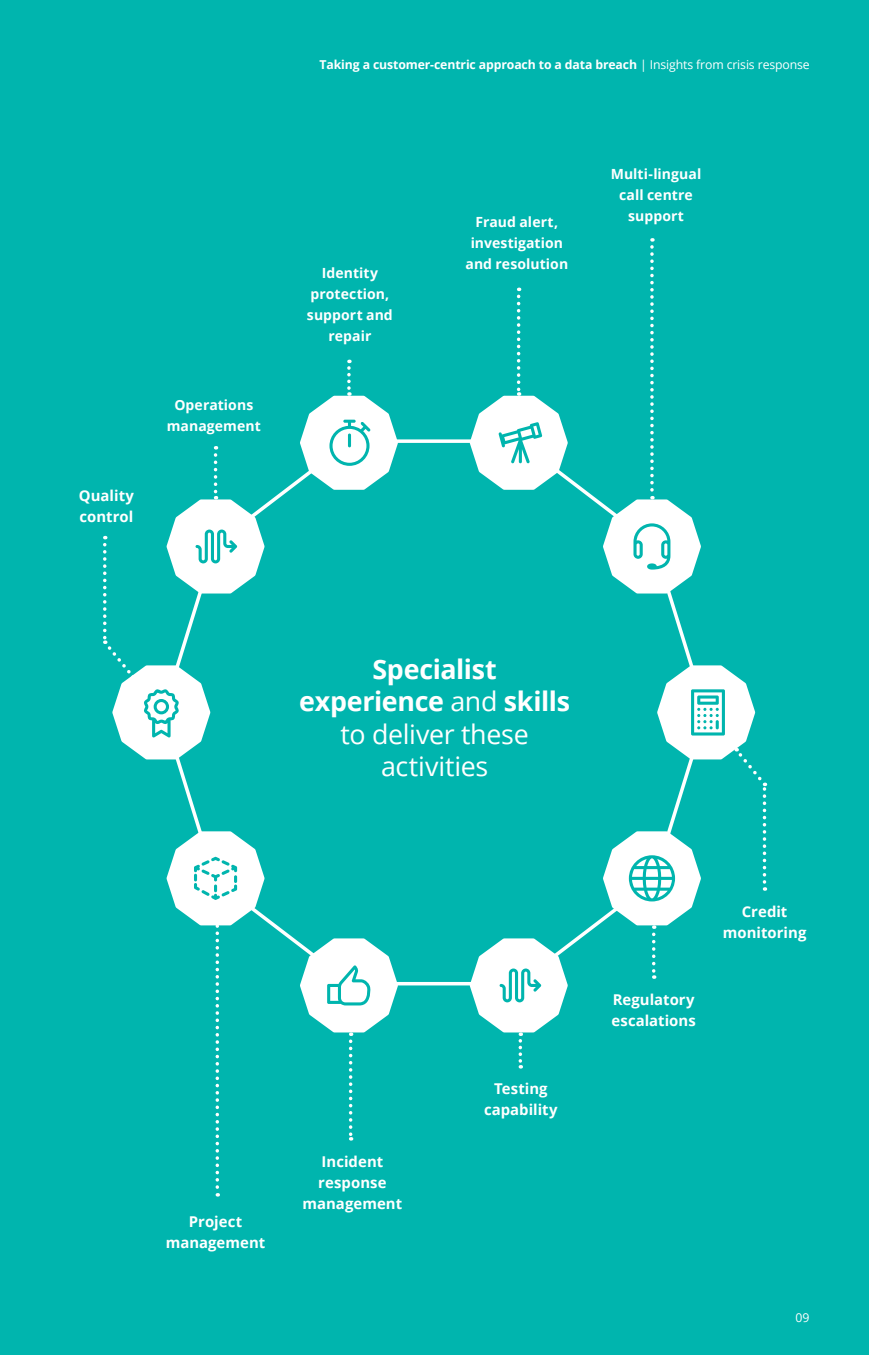
<style>
.page{position:relative;width:869px;height:1355px;background:#fff}
.page>*{position:absolute;margin:0;border:0;box-sizing:border-box;transform-origin:0 0}
.Body_copy__8_5_12pt{font:26.78px/32.2px "Open Sans";letter-spacing:-.01em;color:#fff;text-align:center}
.Body_copy__8_5_12pt-2{font:700 14.88px/21px "Open Sans";color:#fff;text-align:center}
.Body_copy__8_5_12pt-3{font:700 14px/21px "Open Sans";letter-spacing:.005em;color:#fff;text-align:center}
.t1{font:700 12.25px "Open Sans";letter-spacing:-.01em;color:#fff}
.t2{font:12.25px "Open Sans";color:#fff}
.s1{font-weight:400}
.s2{font-weight:700}
</style>
<div class="page">
<div style="left:0;top:0;width:868px;height:1354px;background:#00b5ae"></div>
<svg style="left:176px;top:439px;width:516px;height:547px"></svg>
<svg style="left:298px;top:359px;width:101px;height:132px"></svg>
<svg style="left:467px;top:287px;width:102px;height:204px"></svg>
<svg style="left:600px;top:238px;width:101px;height:357px"></svg>
<svg style="left:103px;top:455px;width:163px;height:306px"></svg>
<svg style="left:651px;top:934px;width:4px;height:44px"></svg>
<svg style="left:467px;top:935px;width:102px;height:133px"></svg>
<svg style="left:298px;top:935px;width:101px;height:100px"></svg>
<svg style="left:349px;top:1041px;width:3px;height:99px"></svg>
<svg style="left:166px;top:828px;width:100px;height:368px"></svg>
<svg style="left:600px;top:662px;width:165px;height:266px"></svg>
<p class="Body_copy__8_5_12pt-2" style="left:79px;top:485px;width:57px;text-align:left">Quality control</p>
<p class="Body_copy__8_5_12pt-3" style="left:167px;top:394px;width:95px">Operations management</p>
<p class="t1" style="left:319px;top:56px;width:491px">Taking a customer-centric approach to a data breach <span class="s1">| Insights from crisis response</span></p>
<p class="Body_copy__8_5_12pt-3" style="left:307px;top:262px;width:87px">Identity protection, support and repair</p>
<p class="Body_copy__8_5_12pt-3" style="left:465px;top:211px;width:104px">Fraud alert, investigation and resolution</p>
<p class="Body_copy__8_5_12pt-3" style="left:610px;top:163px;width:92px">Multi-lingual call centre support</p>
<p class="Body_copy__8_5_12pt" style="left:299px;top:652px;width:272px"><span class="s2">Specialist experience</span> and <span class="s2">skills </span>to deliver these activities</p>
<p class="Body_copy__8_5_12pt-2" style="left:166px;top:1210px;width:101px">Project management</p>
<p class="Body_copy__8_5_12pt-2" style="left:302px;top:1150px;width:101px">Incident response management</p>
<p class="Body_copy__8_5_12pt-2" style="left:484px;top:1077px;width:75px">Testing capability</p>
<p class="Body_copy__8_5_12pt-2" style="left:611px;top:988px;width:86px;text-align:left">Regulatory escalations</p>
<p class="Body_copy__8_5_12pt-2" style="left:722px;top:901px;width:85px">Credit monitoring</p>
<p class="t2" style="left:795px;top:1309px;width:15px">09</p>
</div>
